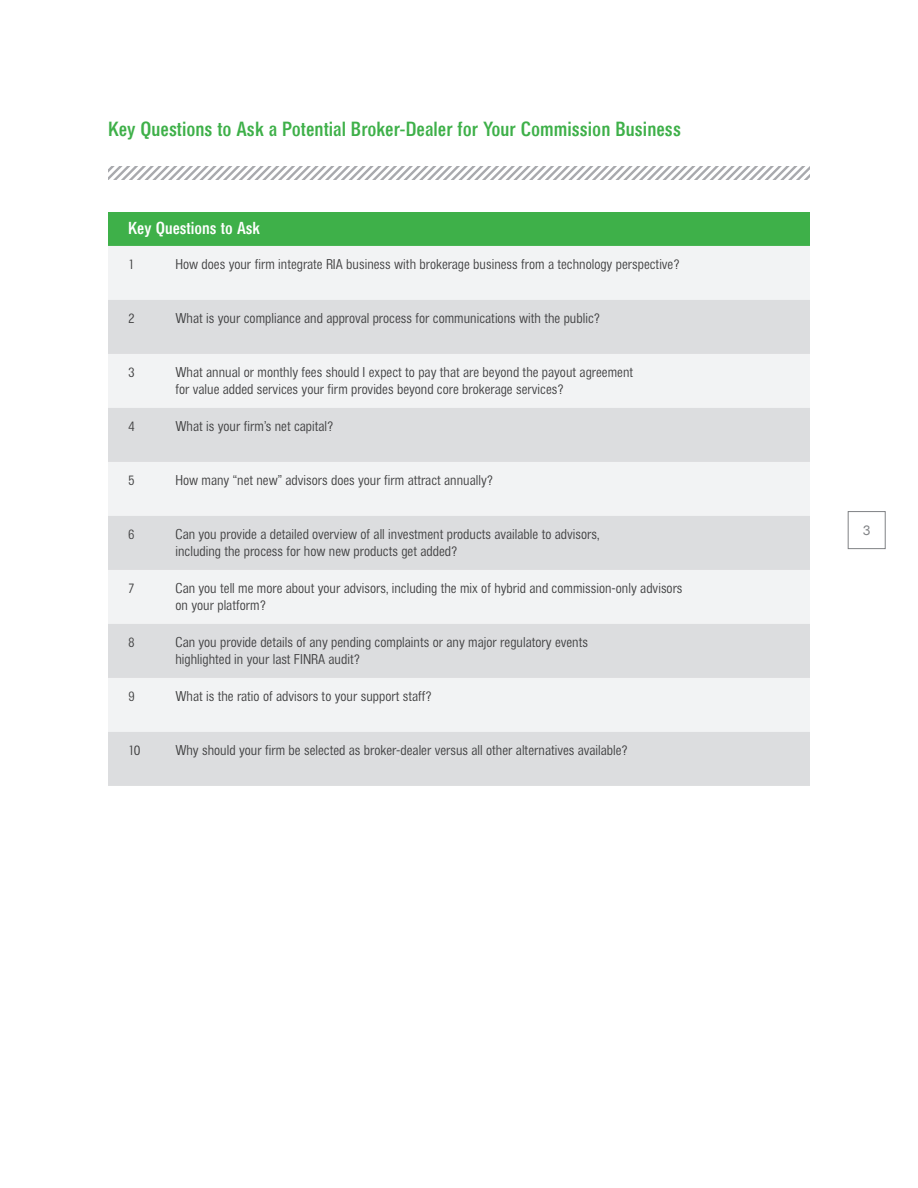
<style>
.page{position:relative;width:918px;height:1188px;background:#fff}
.page>*{position:absolute;margin:0;border:0;box-sizing:border-box;transform-origin:0 0}
.t1{font:500 condensed 19.5px "Folio SBOP";color:#3eb049}
.t2{font:500 condensed 16.5px "Folio SBOP";color:#fff}
.t3{font:300 condensed 13.5px/16.5px "Folio SBOP";color:#3e3e3f}
.t4{font:300 13.5px "Folio SBOP";color:#808285}
</style>
<div class="page">
<svg style="left:108px;top:166px;width:702px;height:14px"></svg>
<div style="left:848px;top:511px;width:38px;height:38px;border:1px solid #808285"></div>
<div style="left:108px;top:212px;width:702px;height:34px;background:#3eb049"></div>
<div style="left:108px;top:246px;width:702px;height:54px;background:#f2f3f4"></div>
<svg style="left:108px;top:300px;width:702px;height:486px;fill:#dcdddf"></svg>
<h1 class="t1" style="left:108px;top:118px;width:575px">Key Questions to Ask a Potential Broker-Dealer for Your Commission Business</h1>
<p class="t2" style="left:128px;top:219px;width:133px">Key Questions to Ask</p>
<p class="t3" style="left:128px;top:256px;width:8px">1</p>
<p class="t3" style="left:176px;top:256px;width:506px">How does your firm integrate RIA business with brokerage business from a technology perspective?</p>
<p class="t3" style="left:128px;top:310px;width:8px">2</p>
<p class="t3" style="left:176px;top:310px;width:426px">What is your compliance and approval process for communications with the public?</p>
<p class="t3" style="left:128px;top:364px;width:8px">3</p>
<p class="t3" style="left:176px;top:364px;width:459px">What annual or monthly fees should I expect to pay that are beyond the payout agreement for value added services your firm provides beyond core brokerage services?</p>
<p class="t3" style="left:128px;top:418px;width:8px">4</p>
<p class="t3" style="left:176px;top:418px;width:159px">What is your firm’s net capital?</p>
<p class="t3" style="left:128px;top:472px;width:8px">5</p>
<p class="t3" style="left:176px;top:472px;width:319px">How many “net new” advisors does your firm attract annually?</p>
<p class="t3" style="left:128px;top:526px;width:8px">6</p>
<p class="t3" style="left:176px;top:526px;width:425px">Can you provide a detailed overview of all investment products available to advisors, including the process for how new products get added?</p>
<p class="t3" style="left:128px;top:580px;width:8px">7</p>
<p class="t3" style="left:176px;top:580px;width:509px">Can you tell me more about your advisors, including the mix of hybrid and commission-only advisors on your platform?</p>
<p class="t3" style="left:128px;top:634px;width:8px">8</p>
<p class="t3" style="left:176px;top:634px;width:414px">Can you provide details of any pending complaints or any major regulatory events highlighted in your last FINRA audit?</p>
<p class="t3" style="left:128px;top:688px;width:8px">9</p>
<p class="t3" style="left:176px;top:688px;width:258px">What is the ratio of advisors to your support staff?</p>
<p class="t3" style="left:128px;top:742px;width:14px">10</p>
<p class="t3" style="left:176px;top:742px;width:454px">Why should your firm be selected as broker-dealer versus all other alternatives available?</p>
<p class="t4" style="left:863px;top:522px;width:9px">3</p>
</div>
